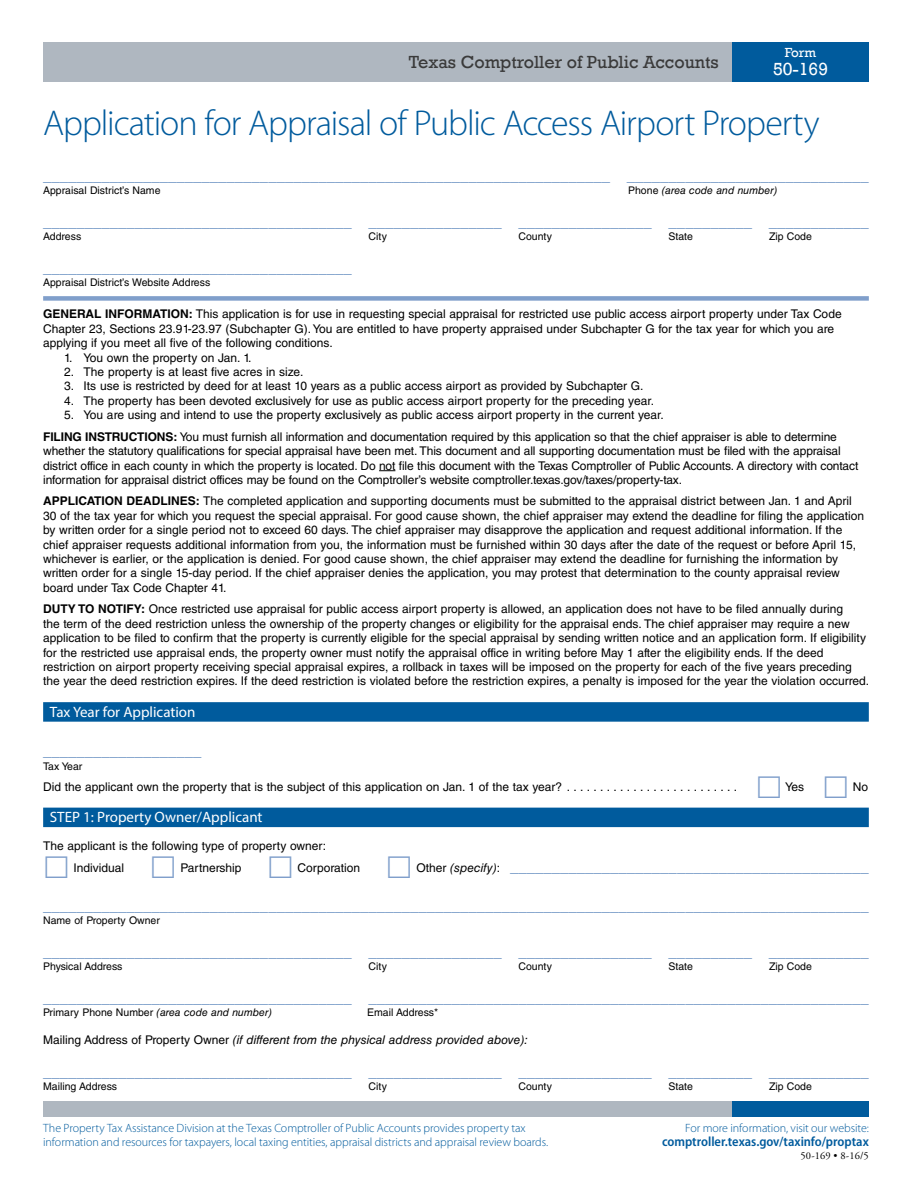
<style>
.page{position:relative;width:918px;height:1188px;background:#fff}
.page>*{position:absolute;margin:0;border:0;box-sizing:border-box;transform-origin:0 0}
.Title{font:300 36px "Myriad Pro";letter-spacing:-.03em;color:#005b9d}
.t1{font:18px "Rockwell";color:#3a3a3a}
.t2{font:18px "Rockwell";color:#fff}
.t3{font:15px "Helvetica LT Std";color:#668fc1}
.Divider_Bar{font:15px "Myriad Pro";color:#fff}
.p1_Footer__web_add{font:600 semi-condensed 13.5px "Myriad Pro";color:#005b9d}
.t4{font:13.5px "Rockwell";color:#fff}
.Intro_Text{font:12px/14.4px "Helvetica LT Std";color:#000}
.p1_Footer_Text{font:300 12px/14.4px "Myriad Pro";letter-spacing:-.005em;color:#005b9d}
.Yes_No__Body{font:12px "Helvetica LT Std";color:#000}
.t5{font:italic 12px "Helvetica LT Std";color:#000}
.Body_text{font:12px/21.1px "Helvetica LT Std";color:#000}
.t6{font:10.5px "Helvetica LT Std";color:#000}
.t7{font:italic 10.5px "Helvetica LT Std";color:#000}
.t8{font:10.5px "Adobe Garamond Pro";letter-spacing:.01em;color:#000}
.s1{font-style:normal}
.s2{font-weight:700}
.s3{font-size:12px;color:#000}
.s4{font-style:italic;font-size:12px;color:#000}
</style>
<div class="page">
<div style="left:43px;top:42px;width:689px;height:39px;background:#afb7c0"></div>
<div style="left:732px;top:42px;width:137px;height:39px;background:#005b9d"></div>
<div style="left:43px;top:1102px;width:689px;height:15px;background:#afb7c0"></div>
<div style="left:732px;top:1102px;width:137px;height:15px;background:#005b9d"></div>
<div style="left:43px;top:296px;width:826px;height:5px;background:#809fcb"></div>
<svg style="left:379px;top:470px;width:16px;height:1px"></svg>
<div style="left:43px;top:702px;width:826px;height:20px;background:#005b9d"></div>
<div style="left:43px;top:808px;width:826px;height:19px;background:#005b9d"></div>
<h2 class="t1" style="left:409px;top:51px;width:311px">Texas Comptroller of Public Accounts</h2>
<p class="t4" style="left:785px;top:45px;width:33px">Form</p>
<h2 class="t2" style="left:773px;top:59px;width:57px">50-169</h2>
<h2 class="Title" style="left:43px;top:103px;width:778px">Application for Appraisal of Public Access Airport Property</h2>
<p class="t3" style="left:43px;top:167px;width:827px">____________________________________________________________________ _____________________________</p>
<p class="t6" style="left:43px;top:185px;width:119px">Appraisal District’s Name</p>
<p class="t7" style="left:628px;top:185px;width:151px"><span class="s1">Phone</span> (area code and number)</p>
<p class="t3" style="left:43px;top:213px;width:827px">_____________________________________ ________________ ________________ __________ ____________</p>
<p class="t6" style="left:43px;top:231px;width:40px">Address</p>
<p class="t6" style="left:369px;top:231px;width:20px">City</p>
<p class="t6" style="left:519px;top:231px;width:35px">County</p>
<p class="t6" style="left:669px;top:231px;width:26px">State</p>
<p class="t6" style="left:769px;top:231px;width:44px">Zip Code</p>
<p class="t3" style="left:43px;top:259px;width:310px">_____________________________________</p>
<p class="t6" style="left:43px;top:277px;width:169px">Appraisal District’s Website Address</p>
<p class="Intro_Text" style="left:43px;top:307px;width:800px"><span class="s2">GENERAL INFORMATION:</span> This application is for use in requesting special appraisal for restricted use public access airport property under Tax Code<br>Chapter 23, Sections 23.91-23.97 (Subchapter G). You are entitled to have property appraised under Subchapter G for the tax year for which you are applying if you meet all five of the following conditions.</p>
<p class="Intro_Text" style="left:64px;top:350px;width:189px">1. You own the property on Jan. 1.</p>
<p class="Intro_Text" style="left:64px;top:365px;width:241px">2. The property is at least five acres in size.</p>
<p class="Intro_Text" style="left:64px;top:379px;width:581px">3. Its use is restricted by deed for at least 10 years as a public access airport as provided by Subchapter G.</p>
<p class="Intro_Text" style="left:64px;top:394px;width:591px">4. The property has been devoted exclusively for use as public access airport property for the preceding year.</p>
<p class="Intro_Text" style="left:64px;top:408px;width:601px">5. You are using and intend to use the property exclusively as public access airport property in the current year.</p>
<p class="Intro_Text" style="left:43px;top:429px;width:817px"><span class="s2">FILING INSTRUCTIONS:</span> You must furnish all information and documentation required by this application so that the chief appraiser is able to determine whether the statutory qualifications for special appraisal have been met. This document and all supporting documentation must be filed with the appraisal district office in each county in which the property is located. Do not file this document with the Texas Comptroller of Public Accounts. A directory with contact</p>
<p class="Intro_Text" style="left:43px;top:473px;width:641px">information for appraisal district offices may be found on the Comptroller’s website comptroller.texas.gov/taxes/property-tax.</p>
<p class="Intro_Text" style="left:43px;top:494px;width:822px"><span class="s2">APPLICATION DEADLINES:</span> The completed application and supporting documents must be submitted to the appraisal district between Jan. 1 and April 30 of the tax year for which you request the special appraisal. For good cause shown, the chief appraiser may extend the deadline for filing the application by written order for a single period not to exceed 60 days. The chief appraiser may disapprove the application and request additional information. If the chief appraiser requests additional information from you, the information must be furnished within 30 days after the date of the request or before April 15, whichever is earlier, or the application is denied. For good cause shown, the chief appraiser may extend the deadline for furnishing the information by written order for a single 15-day period. If the chief appraiser denies the application, you may protest that determination to the county appraisal review board under Tax Code Chapter 41.</p>
<p class="Intro_Text" style="left:43px;top:602px;width:827px"><span class="s2">DUTY TO NOTIFY:</span> Once restricted use appraisal for public access airport property is allowed, an application does not have to be filed annually during<br>the term of the deed restriction unless the ownership of the property changes or eligibility for the appraisal ends. The chief appraiser may require a new application to be filed to confirm that the property is currently eligible for the special appraisal by sending written notice and an application form. If eligibility for the restricted use appraisal ends, the property owner must notify the appraisal office in writing before May 1 after the eligibility ends. If the deed restriction on airport property receiving special appraisal expires, a rollback in taxes will be imposed on the property for each of the five years preceding the year the deed restriction expires. If the deed restriction is violated before the restriction expires, a penalty is imposed for the year the violation occurred.</p>
<h3 class="Divider_Bar" style="left:50px;top:703px;width:147px">Tax Year for Application</h3>
<p class="t3" style="left:43px;top:742px;width:160px">___________________</p>
<p class="t6" style="left:43px;top:760px;width:41px">Tax Year</p>
<p class="Yes_No__Body" style="left:43px;top:780px;width:528px">Did the applicant own the property that is the subject of this application on Jan. 1 of the tax year? ..........................</p>
<p class="Intro_Text" style="left:785px;top:779px;width:20px">Yes</p>
<p class="Intro_Text" style="left:853px;top:779px;width:17px">No</p>
<h3 class="Divider_Bar" style="left:50px;top:808px;width:214px">STEP 1: Property Owner/Applicant</h3>
<p class="Body_text" style="left:74px;top:836px;width:254px;text-indent:-30px">The applicant is the following type of property owner:<br>Individual</p>
<p class="Intro_Text" style="left:180px;top:860px;width:63px">Partnership</p>
<p class="Intro_Text" style="left:298px;top:860px;width:64px">Corporation</p>
<p class="t3" style="left:416px;top:858px;width:454px"><span class="s3">Other</span> <span class="s4">(specify)</span><span class="s3">:</span> ___________________________________________</p>
<p class="t3" style="left:43px;top:897px;width:827px">___________________________________________________________________________________________________</p>
<p class="t6" style="left:43px;top:915px;width:118px">Name of Property Owner</p>
<p class="t3" style="left:43px;top:943px;width:827px">_____________________________________ ________________ ________________ __________ ____________</p>
<p class="t6" style="left:43px;top:961px;width:81px">Physical Address</p>
<p class="t6" style="left:369px;top:961px;width:20px">City</p>
<p class="t6" style="left:519px;top:961px;width:35px">County</p>
<p class="t6" style="left:669px;top:961px;width:26px">State</p>
<p class="t6" style="left:769px;top:961px;width:44px">Zip Code</p>
<p class="t3" style="left:43px;top:989px;width:827px">_____________________________________ ____________________________________________________________</p>
<p class="t7" style="left:43px;top:1007px;width:231px"><span class="s1">Primary Phone Number</span> (area code and number)</p>
<p class="t6" style="left:367px;top:1007px;width:73px">Email Address*</p>
<p class="t5" style="left:43px;top:1033px;width:486px"><span class="s1">Mailing Address of Property Owner</span> (if different from the physical address provided above):</p>
<p class="t3" style="left:43px;top:1063px;width:827px">_____________________________________ ________________ ________________ __________ ____________</p>
<p class="t6" style="left:43px;top:1080px;width:76px">Mailing Address</p>
<p class="t6" style="left:369px;top:1080px;width:20px">City</p>
<p class="t6" style="left:519px;top:1080px;width:35px">County</p>
<p class="t6" style="left:669px;top:1080px;width:26px">State</p>
<p class="t6" style="left:769px;top:1080px;width:44px">Zip Code</p>
<p class="p1_Footer_Text" style="left:43px;top:1121px;width:507px">The Property Tax Assistance Division at the Texas Comptroller of Public Accounts provides property tax information and resources for taxpayers, local taxing entities, appraisal districts and appraisal review boards.</p>
<p class="p1_Footer_Text" style="left:685px;top:1121px;width:185px">For more information, visit our website:</p>
<p class="p1_Footer__web_add" style="left:662px;top:1134px;width:208px">comptroller.texas.gov/taxinfo/proptax</p>
<p class="t8" style="left:801px;top:1149px;width:70px">50-169 • 8-16/5</p>
</div>
